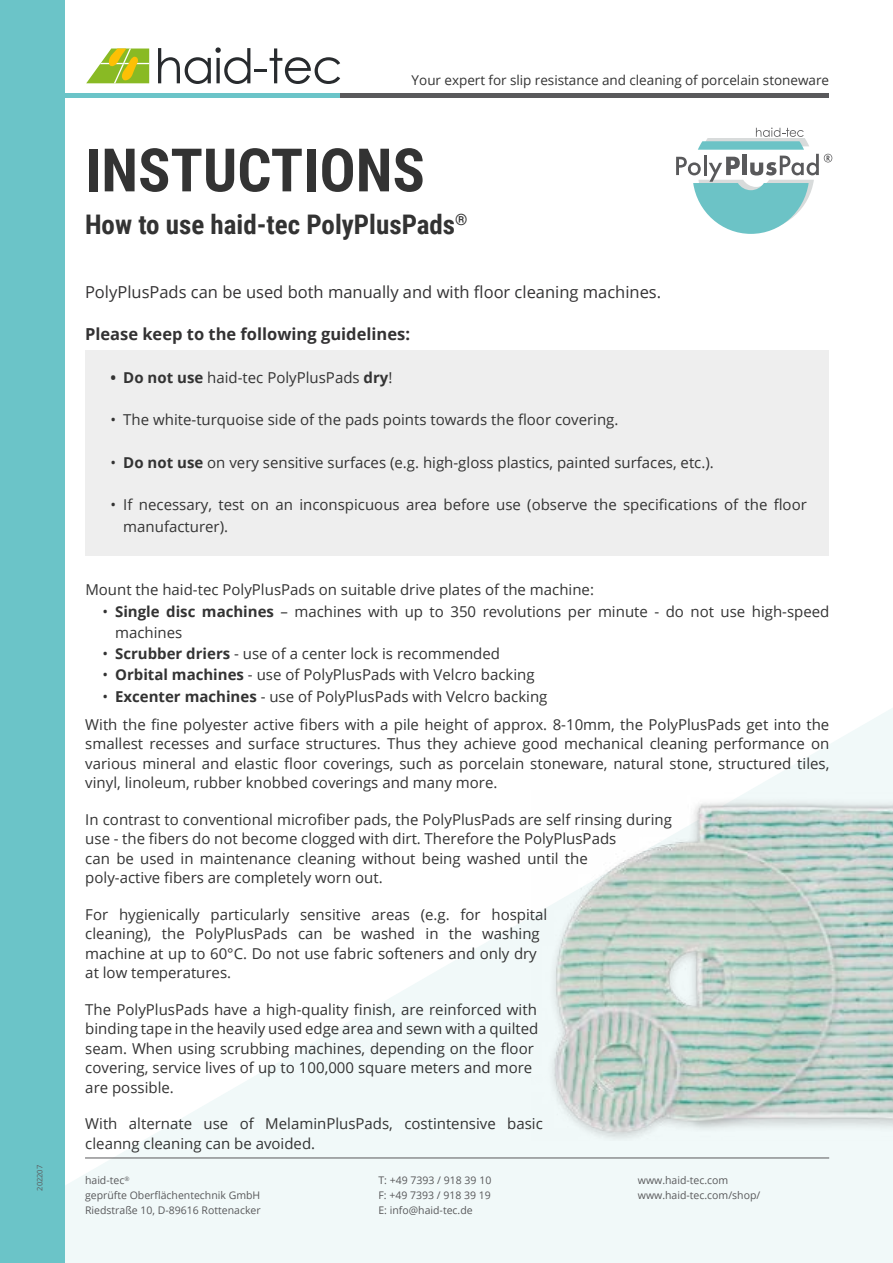
<style>
.page{position:relative;width:893px;height:1263px;background:#fff}
.page>*{position:absolute;margin:0;border:0;box-sizing:border-box;transform-origin:0 0}
.t1{font:700 60px "Roboto Condensed";color:#333}
.t2{font:700 27px "Roboto Condensed";color:#333}
.t3{font:16.5px "Open Sans";color:#333233}
.t4{font:700 16.5px "Open Sans";color:#333233}
.t5{font:15px/19.5px "Open Sans";color:#333}
.t6{font:13.5px "Open Sans";color:#333}
.t7{font:10.5px/15px "Open Sans";color:#59595b}
.t8{font:7.5px "Open Sans";color:#59595b}
.s1{font-weight:700}
</style>
<div class="page">
<svg style="left:65px;top:708px;width:828px;height:555px"></svg>
<div style="left:0;top:0;width:65px;height:1263px;background:#6bc4c8"></div>
<hr style="left:340px;top:94px;width:489px;height:4px;background:#59595b">
<hr style="left:0;top:94px;width:340px;height:4px;background:#6bc4c8">
<svg style="left:86px;top:49px;width:63px;height:34px"></svg>
<svg style="left:158px;top:47px;width:182px;height:37px"></svg>
<hr style="left:85px;top:1157px;width:744px;height:1px;background:#59595b">
<svg style="left:676px;top:128px;width:156px;height:106px"></svg>
<div style="left:85px;top:350px;width:743px;height:58px;background:#eee"></div>
<div style="left:85px;top:392px;width:743px;height:58px;background:#eee"></div>
<div style="left:85px;top:435px;width:743px;height:58px;background:#eee"></div>
<div style="left:85px;top:478px;width:743px;height:78px;background:#eee"></div>
<img style="left:532px;top:791px;width:361px;height:349px">
<p class="t6" style="left:412px;top:71px;width:419px">Your expert for slip resistance and cleaning of porcelain stoneware</p>
<h1 class="t1" style="left:85px;top:128px;width:341px">INSTUCTIONS</h1>
<h2 class="t2" style="left:85px;top:205px;width:384px">How to use haid-tec PolyPlusPads<sup>®</sup></h2>
<p class="t3" style="left:85px;top:280px;width:578px">PolyPlusPads can be used both manually and with floor cleaning machines.</p>
<p class="t4" style="left:85px;top:323px;width:326px">Please keep to the following guidelines:</p>
<p class="t5" style="left:111px;top:367px;width:283px"><span class="s1">• Do not use</span> haid-tec PolyPlusPads <span class="s1">dry</span>!</p>
<p class="t5" style="left:111px;top:410px;width:509px">• The white-turquoise side of the pads points towards the floor covering.</p>
<p class="t5" style="left:111px;top:452px;width:605px">• <span class="s1">Do not use</span> on very sensitive surfaces (e.g. high-gloss plastics, painted surfaces, etc.).</p>
<p class="t5" style="left:123px;top:494px;width:685px;line-height:21.3px;text-indent:-13px">• If necessary, test on an inconspicuous area before use (observe the specifications of the floor manufacturer).</p>
<p class="t5" style="left:85px;top:580px;width:510px">Mount the haid-tec PolyPlusPads on suitable drive plates of the machine:</p>
<p class="t5" style="left:115px;top:600px;width:716px;line-height:21.3px;text-indent:-13px">• <span class="s1">Single disc machines</span> – machines with up to 350 revolutions per minute - do not use high-speed machines</p>
<p class="t5" style="left:102px;top:643px;width:399px">• <span class="s1">Scrubber driers</span> - use of a center lock is recommended</p>
<p class="t5" style="left:102px;top:665px;width:434px">• <span class="s1">Orbital machines</span> - use of PolyPlusPads with Velcro backing</p>
<p class="t5" style="left:85px;top:682px;width:746px;line-height:28px;text-indent:17px">• <span class="s1">Excenter machines</span> - use of PolyPlusPads with Velcro backing<br>With the fine polyester active fibers with a pile height of approx. 8-10mm, the PolyPlusPads get into the</p>
<p class="t5" style="left:85px;top:733px;width:746px;text-align:justify">smallest recesses and surface structures. Thus they achieve good mechanical cleaning performance on various mineral and elastic floor coverings, such as porcelain stoneware, natural stone, structured tiles, vinyl, linoleum, rubber knobbed coverings and many more.</p>
<p class="t5" style="left:85px;top:809px;width:588px">In contrast to conventional microfiber pads, the PolyPlusPads are self rinsing during use - the fibers do not become clogged with dirt. Therefore the PolyPlusPads<br>can be used in maintenance cleaning without being washed until the<br>poly-active fibers are completely worn out.</p>
<p class="t5" style="left:85px;top:904px;width:464px">For hygienically particularly sensitive areas (e.g. for hospital cleaning), the PolyPlusPads can be washed in the washing machine at up to 60°C. Do not use fabric softeners and only dry at low temperatures.</p>
<p class="t5" style="left:85px;top:999px;width:455px">The PolyPlusPads have a high-quality finish, are reinforced with binding tape in the heavily used edge area and sewn with a quilted seam. When using scrubbing machines, depending on the floor covering, service lives of up to 100,000 square meters and more are possible.</p>
<p class="t5" style="left:85px;top:1114px;width:459px">With alternate use of MelaminPlusPads, costintensive basic cleanng cleaning can be avoided.</p>
<p class="t8" style="left:35px;top:1191px;width:27px;rotate:-90deg">202207</p>
<p class="t7" style="left:85px;top:1173px;width:177px">haid-tec<sup>®<br></sup>geprüfte Oberflächentechnik GmbH<br>Riedstraße 10, D-89616 Rottenacker</p>
<p class="t7" style="left:378px;top:1173px;width:114px;text-align:justify">T: +49 7393 / 918 39 10<br>F: +49 7393 / 918 39 19<br>E: info@haid-tec.de</p>
<p class="t7" style="left:638px;top:1173px;width:124px">www.haid-tec.com www.haid-tec.com/shop/</p>
</div>
